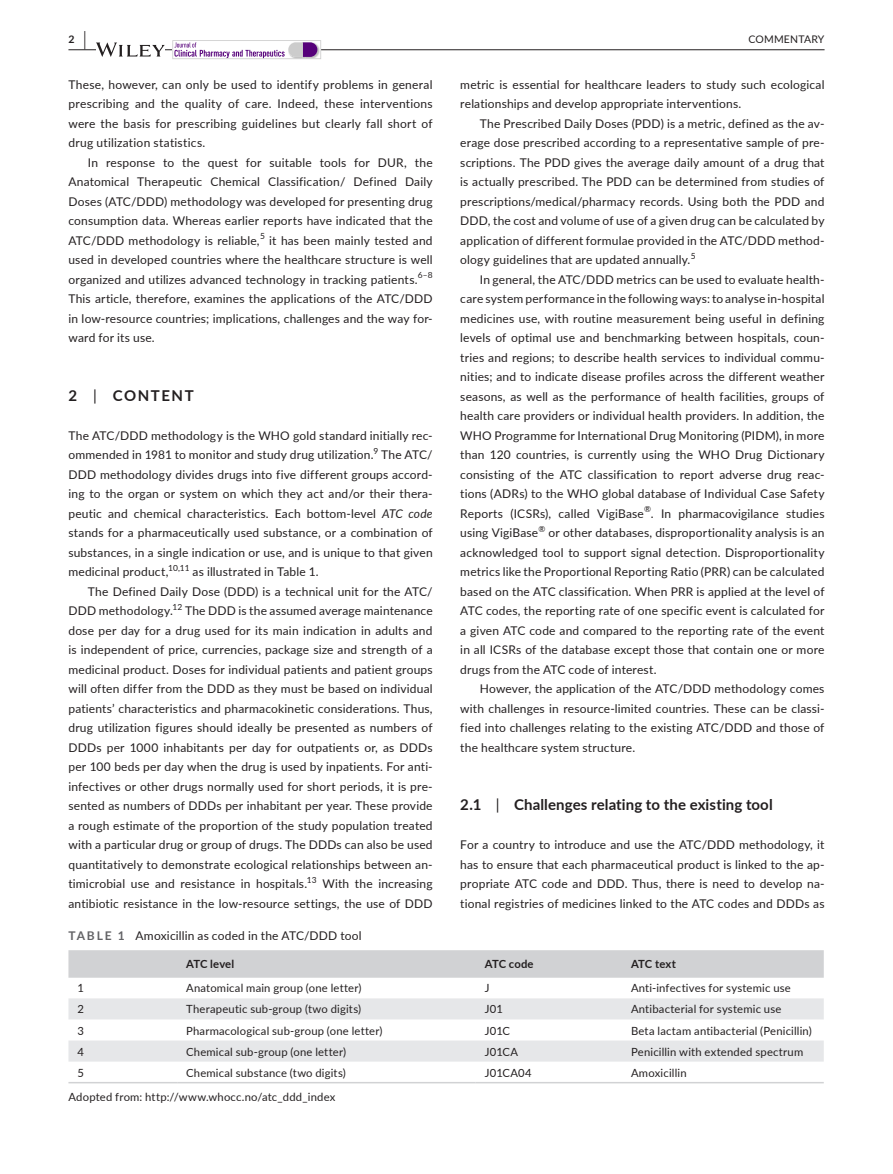
<style>
.page{position:relative;width:893px;height:1174px;background:#fff}
.page>*{position:absolute;margin:0;border:0;box-sizing:border-box;transform-origin:0 0}
.t1{font:700 15px "Lato";letter-spacing:.01em;color:#231f20}
.t2{font:700 15px "Lato";letter-spacing:.1em;color:#231f20}
.t3{font:12px/19.5px "Lato";letter-spacing:.015em;color:#231f20;text-align:justify}
.t4{font:11.25px "Lato";letter-spacing:.015em;color:#231f20}
.t5{font:700 11.25px "Lato";letter-spacing:.005em;color:#231f20}
.t6{font:10.5px "Lato";letter-spacing:.02em;color:#231f20}
.t7{font:700 10.5px "Lato";color:#231f20}
.t8{font:8.4px "Lato";letter-spacing:-.005em;color:#231f20}
.s1{font-size:19.5px}
.s2{font-weight:400}
.s3{font-style:italic}
.s4{font-weight:700;color:#636366}
</style>
<div class="page">
<hr style="left:68px;top:49px;width:756px;height:1px;background:#231f20">
<svg style="left:96px;top:42px;width:69px;height:15px"></svg>
<svg style="left:172px;top:40px;width:149px;height:19px"></svg>
<div style="left:68px;top:950px;width:756px;height:27px;background:#d1d2d4"></div>
<svg style="left:68px;top:998px;width:756px;height:63px;fill:#e6e7e9"></svg>
<hr style="left:68px;top:1082px;width:109px;height:1px;background:#d1d2d4">
<hr style="left:177px;top:1082px;width:299px;height:1px;background:#d1d2d4">
<hr style="left:476px;top:1082px;width:146px;height:1px;background:#d1d2d4">
<hr style="left:622px;top:1082px;width:202px;height:1px;background:#d1d2d4">
<p class="t7" style="left:68px;top:31px;width:19px">2 <span class="s1">|</span></p>
<p class="t6" style="left:748px;top:31px;width:78px">COMMENTARY</p>
<p class="t3" style="left:68px;top:74px;width:366px">These, however, can only be used to identify problems in general prescribing and the quality of care. Indeed, these interventions were the basis for prescribing guidelines but clearly fall short of drug utilization statistics.</p>
<p class="t3" style="left:68px;top:152px;width:366px;text-indent:20px">In response to the quest for suitable tools for DUR, the Anatomical Therapeutic Chemical Classification/ Defined Daily Doses (ATC/DDD) methodology was developed for presenting drug consumption data. Whereas earlier reports have indicated that the ATC/DDD methodology is reliable,<sup>5</sup> it has been mainly tested and used in developed countries where the healthcare structure is well organized and utilizes advanced technology in tracking patients.<sup>6–8<br></sup>This article, therefore, examines the applications of the ATC/DDD in low-resource countries; implications, challenges and the way for&shy;ward for its use.</p>
<p class="t3" style="left:460px;top:74px;width:366px">metric is essential for healthcare leaders to study such ecological relationships and develop appropriate interventions.</p>
<p class="t3" style="left:460px;top:113px;width:366px;text-indent:19px">The Prescribed Daily Doses (PDD) is a metric, defined as the av&shy;erage dose prescribed according to a representative sample of pre&shy;scriptions. The PDD gives the average daily amount of a drug that is actually prescribed. The PDD can be determined from studies of prescriptions/medical/pharmacy records. Using both the PDD and DDD, the cost and volume of use of a given drug can be calculated by application of different formulae provided in the ATC/DDD method&shy;ology guidelines that are updated annually.<sup>5</sup></p>
<p class="t3" style="left:460px;top:269px;width:366px;text-indent:20px">In general, the ATC/DDD metrics can be used to evaluate health&shy;care system performance in the following ways: to analyse in-hospital medicines use, with routine measurement being useful in defining levels of optimal use and benchmarking between hospitals, coun&shy;tries and regions; to describe health services to individual commu&shy;nities; and to indicate disease profiles across the different weather seasons, as well as the performance of health facilities, groups of health care providers or individual health providers. In addition, the WHO Programme for International Drug Monitoring (PIDM), in more than 120 countries, is currently using the WHO Drug Dictionary consisting of the ATC classification to report adverse drug reac&shy;tions (ADRs) to the WHO global database of Individual Case Safety Reports (ICSRs), called VigiBase<sup>®</sup>. In pharmacovigilance studies using VigiBase</p>
<p class="t2" style="left:68px;top:384px;width:127px">2 <span class="s2">|</span> CONTENT</p>
<p class="t3" style="left:68px;top:425px;width:366px">The ATC/DDD methodology is the WHO gold standard initially rec&shy;ommended in 1981 to monitor and study drug utilization.</p>
<p class="t8" style="left:373px;top:445px;width:6px">9</p>
<p class="t3" style="left:68px;top:444px;width:366px;text-indent:313px">The ATC/ DDD methodology divides drugs into five different groups accord&shy;ing to the organ or system on which they act and/or their thera&shy;peutic and chemical characteristics. Each bottom-level <span class="s3">ATC code </span>stands for a pharmaceutically used substance, or a combination of substances, in a single indication or use, and is unique to that given medicinal product,</p>
<p class="t8" style="left:538px;top:523px;width:8px">®</p>
<p class="t3" style="left:460px;top:522px;width:366px;text-indent:88px">or other databases, disproportionality analysis is an acknowledged tool to support signal detection. Disproportionality metrics like the Proportional Reporting Ratio (PRR) can be calculated based on the ATC classification. When PRR is applied at the level of ATC codes, the reporting rate of one specific event is calculated for a given ATC code and compared to the reporting rate of the event in all ICSRs of the database except those that contain one or more drugs from the ATC code of interest.</p>
<p class="t3" style="left:460px;top:678px;width:366px;text-indent:20px">However, the application of the ATC/DDD methodology comes with challenges in resource-limited countries. These can be classi&shy;fied into challenges relating to the existing ATC/DDD and those of the healthcare system structure.</p>
<p class="t8" style="left:168px;top:562px;width:23px">10,11</p>
<p class="t3" style="left:193px;top:561px;width:128px">as illustrated in Table 1.</p>
<p class="t3" style="left:88px;top:581px;width:346px">The Defined Daily Dose (DDD) is a technical unit for the ATC/</p>
<p class="t3" style="left:68px;top:600px;width:106px">DDD methodology.</p>
<p class="t8" style="left:173px;top:601px;width:11px">12</p>
<p class="t3" style="left:68px;top:600px;width:366px;text-indent:117px">The DDD is the assumed average maintenance dose per day for a drug used for its main indication in adults and is independent of price, currencies, package size and strength of a medicinal product. Doses for individual patients and patient groups will often differ from the DDD as they must be based on individual patients’ characteristics and pharmacokinetic considerations. Thus, drug utilization figures should ideally be presented as numbers of DDDs per 1000 inhabitants per day for outpatients or, as DDDs per 100 beds per day when the drug is used by inpatients. For anti&shy;infectives or other drugs normally used for short periods, it is pre&shy;sented as numbers of DDDs per inhabitant per year. These provide a rough estimate of the proportion of the study population treated with a particular drug or group of drugs. The DDDs can also be used quantitatively to demonstrate ecological relationships between an&shy;timicrobial use and resistance in hospitals.</p>
<p class="t1" style="left:460px;top:794px;width:314px">2.1 <span class="s2">|</span> Challenges relating to the existing tool</p>
<p class="t3" style="left:460px;top:834px;width:366px">For a country to introduce and use the ATC/DDD methodology, it has to ensure that each pharmaceutical product is linked to the ap&shy;propriate ATC code and DDD. Thus, there is need to develop na&shy;tional registries of medicines linked to the ATC codes and DDDs as</p>
<p class="t8" style="left:307px;top:874px;width:11px">13</p>
<p class="t3" style="left:68px;top:873px;width:366px;text-align:right">With the increasing<br>antibiotic resistance in the low-resource settings, the use of DDD</p>
<p class="t3" style="left:68px;top:925px;width:295px"><span class="s4">TABLE 1</span> Amoxicillin as coded in the ATC/DDD tool</p>
<p class="t5" style="left:186px;top:956px;width:50px">ATC level</p>
<p class="t5" style="left:485px;top:956px;width:50px">ATC code</p>
<p class="t5" style="left:631px;top:956px;width:46px">ATC text</p>
<p class="t4" style="left:77px;top:980px;width:8px">1</p>
<p class="t4" style="left:186px;top:980px;width:177px">Anatomical main group (one letter)</p>
<p class="t4" style="left:485px;top:980px;width:6px">J</p>
<p class="t4" style="left:631px;top:980px;width:161px">Anti-infectives for systemic use</p>
<p class="t4" style="left:77px;top:1001px;width:8px">2</p>
<p class="t4" style="left:186px;top:1001px;width:176px">Therapeutic sub-group (two digits)</p>
<p class="t4" style="left:485px;top:1001px;width:20px">J01</p>
<p class="t4" style="left:631px;top:1001px;width:152px">Antibacterial for systemic use</p>
<p class="t4" style="left:77px;top:1022px;width:8px">3</p>
<p class="t4" style="left:186px;top:1022px;width:198px">Pharmacological sub-group (one letter)</p>
<p class="t4" style="left:485px;top:1022px;width:27px">J01C</p>
<p class="t4" style="left:631px;top:1022px;width:182px">Beta lactam antibacterial (Penicillin)</p>
<p class="t4" style="left:77px;top:1043px;width:8px">4</p>
<p class="t4" style="left:186px;top:1043px;width:161px">Chemical sub-group (one letter)</p>
<p class="t4" style="left:485px;top:1043px;width:35px">J01CA</p>
<p class="t4" style="left:631px;top:1043px;width:174px">Penicillin with extended spectrum</p>
<p class="t4" style="left:77px;top:1064px;width:8px">5</p>
<p class="t4" style="left:186px;top:1064px;width:161px">Chemical substance (two digits)</p>
<p class="t4" style="left:485px;top:1064px;width:49px">J01CA04</p>
<p class="t4" style="left:631px;top:1064px;width:57px">Amoxicillin</p>
<p class="t4" style="left:68px;top:1089px;width:269px">Adopted from: http://www.whocc.no/atc_ddd_index</p>
</div>
